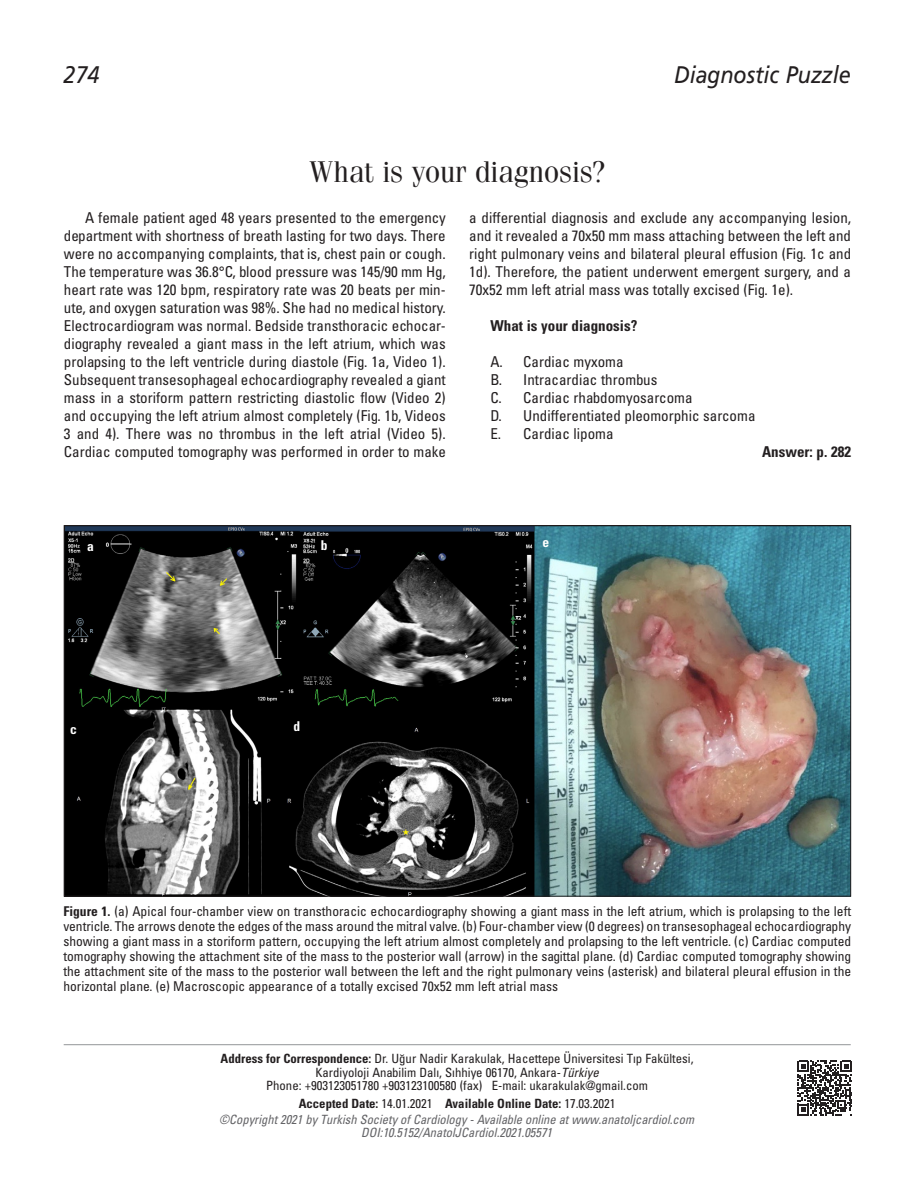
<style>
.page{position:relative;width:915px;height:1191px;background:#fff}
.page>*{position:absolute;margin:0;border:0;box-sizing:border-box;transform-origin:0 0}
.t1{font:30px "Fenice Tr";color:#231f20}
.t2{font:24px "Frutiger Italic Tr";color:#231f20;scale:.9 1}
.t3{font:15px/18px "Univers Condensed Tr";color:#231f20;text-align:justify}
.t4{font:15px "Univers Cond Bd Tr";color:#231f20}
.t5{font:13.5px/15px "Univers Condensed Tr";color:#231f20;text-align:justify}
.t6{font:13.5px "Univers Cond Bd Tr";color:#fff}
.t7{font:12.75px/13.5px "Univers Condensed Tr";color:#231f20;text-align:center}
.t8{font:12.75px "Univers Cond Ita Tr";color:#636366}
.t9{font:12.75px "Univers Cond Bd Tr";color:#231f20}
.s1{font-family:"Univers Cond Bd Tr"}
.s2{font-family:"Univers Cond Ita Tr"}
.s3{font-family:"Univers Condensed Tr"}
</style>
<div class="page">
<svg style="left:797px;top:1060px;width:54px;height:55px"></svg>
<hr style="left:64px;top:1044px;width:786px;height:1px;background:#939598">
<img style="left:66px;top:527px;width:782px;height:367px">
<p class="t2" style="left:63px;top:61px;width:42px">274</p>
<p class="t2" style="left:674px;top:61px;width:198px">Diagnostic Puzzle</p>
<p class="t1" style="left:309px;top:154px;width:298px">What is your diagnosis?</p>
<p class="t3" style="left:64px;top:208px;width:383px;text-indent:21px">A female patient aged 48 years presented to the emergency department with shortness of breath lasting for two days. There were no accompanying complaints, that is, chest pain or cough.<br>The temperature was 36.8°C, blood pressure was 145/90 mm Hg, heart rate was 120 bpm, respiratory rate was 20 beats per min&shy;ute, and oxygen saturation was 98%. She had no medical history.<br>Electrocardiogram was normal. Bedside transthoracic echocar&shy;diography revealed a giant mass in the left atrium, which was prolapsing to the left ventricle during diastole (Fig. 1a, Video 1).<br>Subsequent transesophageal echocardiography revealed a giant mass in a storiform pattern restricting diastolic flow (Video 2) and occupying the left atrium almost completely (Fig. 1b, Videos 3 and 4). There was no thrombus in the left atrial (Video 5).<br>Cardiac computed tomography was performed in order to make</p>
<p class="t3" style="left:469px;top:208px;width:383px">a differential diagnosis and exclude any accompanying lesion, and it revealed a 70x50 mm mass attaching between the left and right pulmonary veins and bilateral pleural effusion (Fig. 1c and 1d). Therefore, the patient underwent emergent surgery, and a 70x52 mm left atrial mass was totally excised (Fig. 1e).</p>
<p class="t4" style="left:490px;top:316px;width:148px">What is your diagnosis?</p>
<p class="t3" style="left:490px;top:352px;width:135px">A. Cardiac myxoma</p>
<p class="t3" style="left:490px;top:370px;width:168px">B. Intracardiac thrombus</p>
<p class="t3" style="left:490px;top:388px;width:203px">C. Cardiac rhabdomyosarcoma</p>
<p class="t3" style="left:490px;top:406px;width:266px">D. Undifferentiated pleomorphic sarcoma</p>
<p class="t3" style="left:490px;top:424px;width:125px">E. Cardiac lipoma</p>
<p class="t4" style="left:761px;top:443px;width:90px">Answer: p. 282</p>
<p class="t6" style="left:87px;top:538px;width:8px">a</p>
<p class="t6" style="left:70px;top:721px;width:8px">c</p>
<p class="t6" style="left:321px;top:537px;width:8px">b</p>
<p class="t6" style="left:293px;top:717px;width:8px">d</p>
<p class="t6" style="left:542px;top:534px;width:8px">e</p>
<p class="t5" style="left:63px;top:903px;width:789px"><span class="s1">Figure 1.</span> (a) Apical four-chamber view on transthoracic echocardiography showing a giant mass in the left atrium, which is prolapsing to the left ventricle. The arrows denote the edges of the mass around the mitral valve. (b) Four-chamber view (0 degrees) on transesophageal echocardiography showing a giant mass in a storiform pattern, occupying the left atrium almost completely and prolapsing to the left ventricle. (c) Cardiac computed tomography showing the attachment site of the mass to the posterior wall (arrow) in the sagittal plane. (d) Cardiac computed tomography showing the attachment site of the mass to the posterior wall between the left and the right pulmonary veins (asterisk) and bilateral pleural effusion in the horizontal plane. (e) Macroscopic appearance of a totally excised 70x52 mm left atrial mass</p>
<p class="t7" style="left:220px;top:1051px;width:474px"><span class="s1">Address for Correspondence:</span> Dr. Uğur Nadir Karakulak, Hacettepe Üniversitesi Tıp Fakültesi,<br>Kardiyoloji Anabilim Dalı, Sıhhiye 06170, Ankara-<span class="s2">Türkiye<br></span>Phone: +903123051780 +903123100580 (fax) E-mail: ukarakulak@gmail.com</p>
<p class="t9" style="left:298px;top:1095px;width:318px">Accepted Date: <span class="s3">14.01.2021</span> Available Online Date: <span class="s3">17.03.2021</span></p>
<p class="t8" style="left:219px;top:1111px;width:476px">©Copyright 2021 by Turkish Society of Cardiology - Available online at www.anatoljcardiol.com</p>
<p class="t8" style="left:361px;top:1124px;width:192px">DOI:10.5152/AnatolJCardiol.2021.05571</p>
</div>
